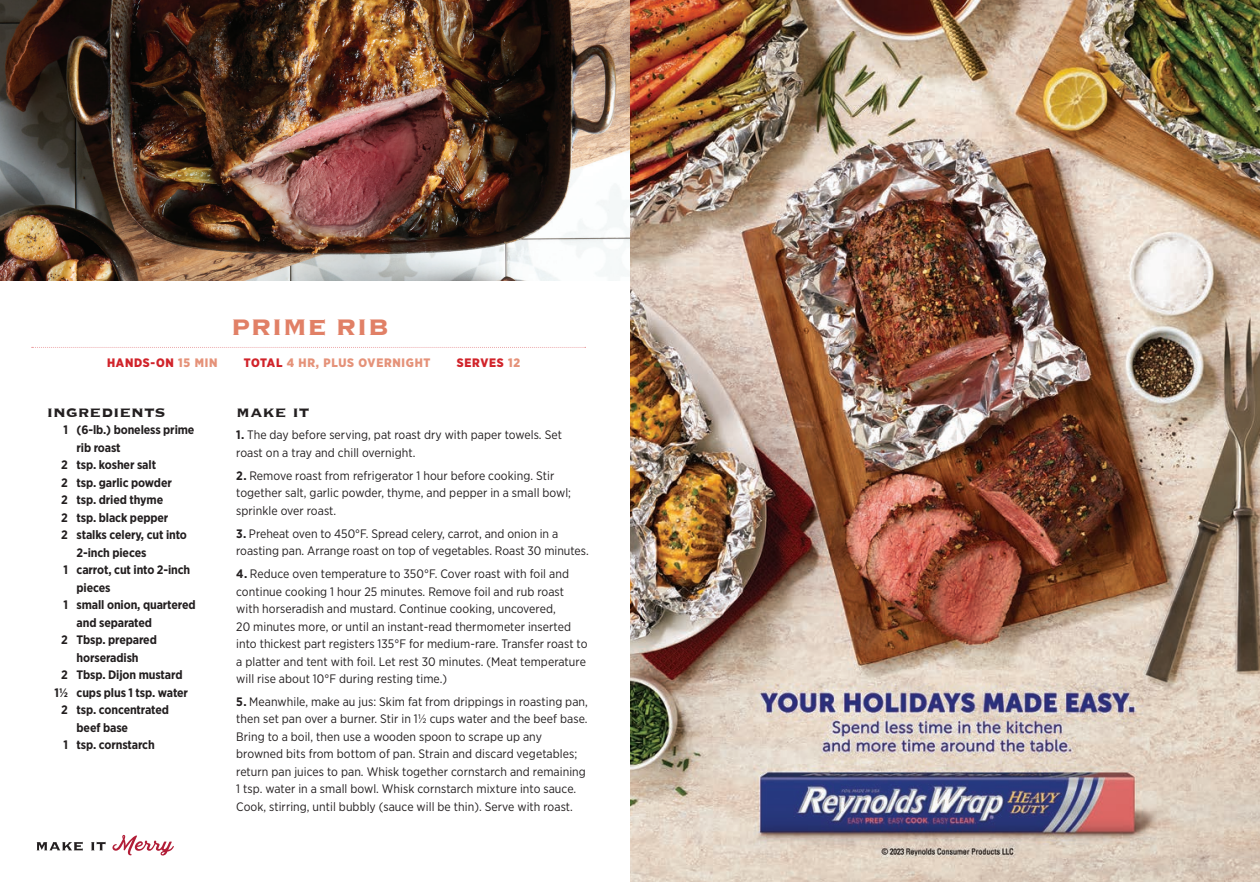
<style>
.page{position:relative;width:1260px;height:882px;background:#fff}
.page>*{position:absolute;margin:0;border:0;box-sizing:border-box;transform-origin:0 0}
.t1{font:700 29.22px "Copperplate";color:#e18066}
.t2{font:700 19.25px "Copperplate";color:#231f20}
.Recipe_Steps{font:12.25px/17.5px "Gotham Narrow";letter-spacing:.005em;color:#231f20}
.t3{font:700 12.25px/17.5px "Gotham Narrow";letter-spacing:-.01em;color:#231f20}
.Recipe_Prep___Serve{font:900 12.25px "Gotham Narrow";letter-spacing:.06em;color:#e59279}
.Recipe_Prep___Serve-2{font:900 12.25px "Gotham Narrow";letter-spacing:.06em;color:#d1232a}
.s1{color:#e59279}
.s2{color:#d1232a}
.s3{font-weight:700}
</style>
<div class="page">
<img style="left:630px;top:0;width:630px;height:882px">
<img style="left:0;top:0;width:630px;height:280px">
<svg style="left:32px;top:347px;width:554px;height:1px"></svg>
<svg style="left:112px;top:835px;width:62px;height:21px"></svg>
<svg style="left:37px;top:842px;width:69px;height:9px"></svg>
<p class="t1" style="left:231px;top:307px;width:160px">PRIME RIB</p>
<p class="Recipe_Prep___Serve-2" style="left:107px;top:355px;width:112px">HANDS-ON <span class="s1">15 MIN</span></p>
<p class="Recipe_Prep___Serve" style="left:244px;top:355px;width:188px"><span class="s2">TOTAL</span> 4 HR, PLUS OVERNIGHT</p>
<p class="Recipe_Prep___Serve-2" style="left:457px;top:355px;width:65px">SERVES <span class="s1">12</span></p>
<p class="t2" style="left:47px;top:399px;width:120px">ingredients</p>
<p class="t3" style="left:77px;top:421px;width:119px;text-indent:-13px">1 (6-lb.) boneless prime rib roast</p>
<p class="t3" style="left:61px;top:456px;width:96px">2 tsp. kosher salt</p>
<p class="t3" style="left:61px;top:473px;width:112px">2 tsp. garlic powder</p>
<p class="t3" style="left:61px;top:491px;width:103px">2 tsp. dried thyme</p>
<p class="t3" style="left:61px;top:508px;width:109px">2 tsp. black pepper</p>
<p class="t3" style="left:77px;top:526px;width:112px;text-indent:-15px">2 stalks celery, cut into<br>2-inch pieces</p>
<p class="t3" style="left:77px;top:561px;width:115px;text-indent:-13px">1 carrot, cut into 2-inch pieces</p>
<p class="t3" style="left:63px;top:596px;width:134px">1 small onion, quartered</p>
<p class="t3" style="left:77px;top:613px;width:77px">and separated</p>
<p class="t3" style="left:61px;top:631px;width:97px;text-align:center">2 Tbsp. prepared horseradish</p>
<p class="t3" style="left:61px;top:666px;width:123px">2 Tbsp. Dijon mustard</p>
<p class="t3" style="left:55px;top:683px;width:135px">1½ cups plus 1 tsp. water</p>
<p class="t3" style="left:77px;top:701px;width:94px;text-indent:-15px">2 tsp. concentrated beef base</p>
<p class="t3" style="left:63px;top:736px;width:93px">1 tsp. cornstarch</p>
<p class="t2" style="left:236px;top:399px;width:75px">make it</p>
<p class="Recipe_Steps" style="left:236px;top:426px;width:327px"><span class="s3">1.</span> The day before serving, pat roast dry with paper towels. Set roast on a tray and chill overnight.</p>
<p class="Recipe_Steps" style="left:236px;top:466px;width:336px"><span class="s3">2.</span> Remove roast from refrigerator 1 hour before cooking. Stir together salt, garlic powder, thyme, and pepper in a small bowl; sprinkle over roast.</p>
<p class="Recipe_Steps" style="left:236px;top:524px;width:354px"><span class="s3">3.</span> Preheat oven to 450°F. Spread celery, carrot, and onion in a roasting pan. Arrange roast on top of vegetables. Roast 30 minutes.</p>
<p class="Recipe_Steps" style="left:236px;top:565px;width:353px"><span class="s3">4.</span> Reduce oven temperature to 350°F. Cover roast with foil and continue cooking 1 hour 25 minutes. Remove foil and rub roast with horseradish and mustard. Continue cooking, uncovered,<br>20 minutes more, or until an instant-read thermometer inserted into thickest part registers 135°F for medium-rare. Transfer roast to a platter and tent with foil. Let rest 30 minutes. (Meat temperature will rise about 10°F during resting time.)</p>
<p class="Recipe_Steps" style="left:236px;top:693px;width:353px"><span class="s3">5.</span> Meanwhile, make au jus: Skim fat from drippings in roasting pan, then set pan over a burner. Stir in 1½ cups water and the beef base.<br>Bring to a boil, then use a wooden spoon to scrape up any browned bits from bottom of pan. Strain and discard vegetables; return pan juices to pan. Whisk together cornstarch and remaining 1 tsp. water in a small bowl. Whisk cornstarch mixture into sauce.<br>Cook, stirring, until bubbly (sauce will be thin). Serve with roast.</p>
</div>
